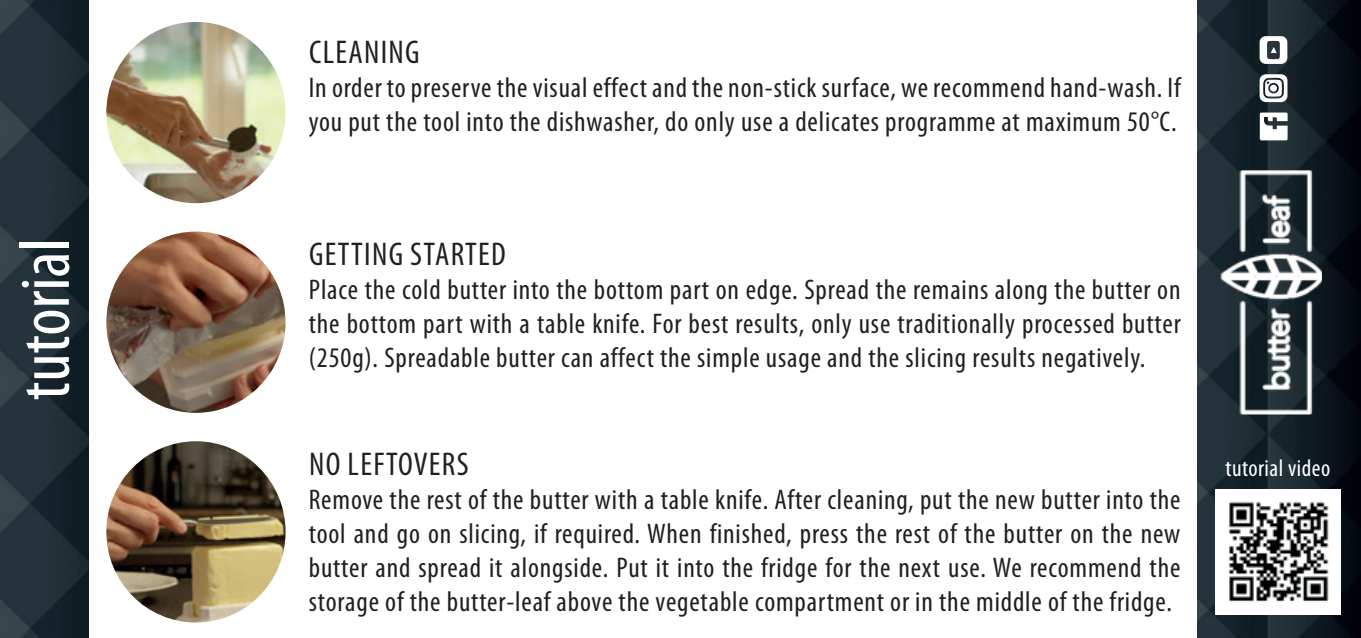
<style>
.page{position:relative;width:1361px;height:638px;background:#fff}
.page>*{position:absolute;margin:0;border:0;box-sizing:border-box;transform-origin:0 0}
.t1{font:condensed 71.4px "Myriad Pro";color:#fff}
.t2{font:condensed 33px "Myriad Pro";letter-spacing:.04em;color:#231f20}
.t3{font:condensed 28.5px/34.2px "Myriad Pro";letter-spacing:.03em;color:#231f20;text-align:justify}
.t4{font:condensed 24px "Myriad Pro";letter-spacing:.02em;color:#fff}
</style>
<div class="page">
<img style="left:0;top:371px;width:88px;height:267px">
<img style="left:0;top:0;width:88px;height:371px">
<img style="left:106px;top:22px;width:179px;height:181px">
<img style="left:106px;top:232px;width:179px;height:181px">
<img style="left:106px;top:441px;width:179px;height:181px">
<img style="left:1197px;top:367px;width:164px;height:271px">
<img style="left:1197px;top:0;width:164px;height:367px">
<svg style="left:1259px;top:113px;width:28px;height:27px"></svg>
<svg style="left:1259px;top:36px;width:28px;height:28px"></svg>
<svg style="left:1259px;top:74px;width:28px;height:28px"></svg>
<div style="left:1270px;top:85px;width:7px;height:7px;background:#fff;border-radius:50%"></div>
<img style="left:1215px;top:489px;width:125px;height:125px">
<svg style="left:1220px;top:170px;width:102px;height:245px;background:#38444a"></svg>
<svg style="left:1242px;top:303px;width:67px;height:110px;background:#4e585e"></svg>
<svg style="left:1242px;top:172px;width:67px;height:78px;background:#4e585d"></svg>
<svg style="left:1222px;top:256px;width:98px;height:41px"></svg>
<p class="t2" style="left:309px;top:32px;width:112px">CLEANING</p>
<p class="t3" style="left:309px;top:70px;width:873px">In order to preserve the visual effect and the non-stick surface, we recommend hand-wash. If you put the tool into the dishwasher, do only use a delicates programme at maximum 50°C.</p>
<h1 class="t1" style="left:2px;top:400px;width:164px;rotate:-90deg">tutorial</h1>
<p class="t2" style="left:309px;top:234px;width:198px">GETTING STARTED</p>
<p class="t3" style="left:309px;top:272px;width:873px">Place the cold butter into the bottom part on edge. Spread the remains along the butter on the bottom part with a table knife. For best results, only use traditionally processed butter (250g). Spreadable butter can affect the simple usage and the slicing results negatively.</p>
<p class="t2" style="left:309px;top:444px;width:161px">NO LEFTOVERS</p>
<p class="t3" style="left:309px;top:482px;width:873px">Remove the rest of the butter with a table knife. After cleaning, put the new butter into the tool and go on slicing, if required. When finished, press the rest of the butter on the new butter and spread it alongside. Put it into the fridge for the next use. We recommend the storage of the butter-leaf above the vegetable compartment or in the middle of the fridge.</p>
<p class="t4" style="left:1225px;top:454px;width:106px">tutorial video</p>
</div>
